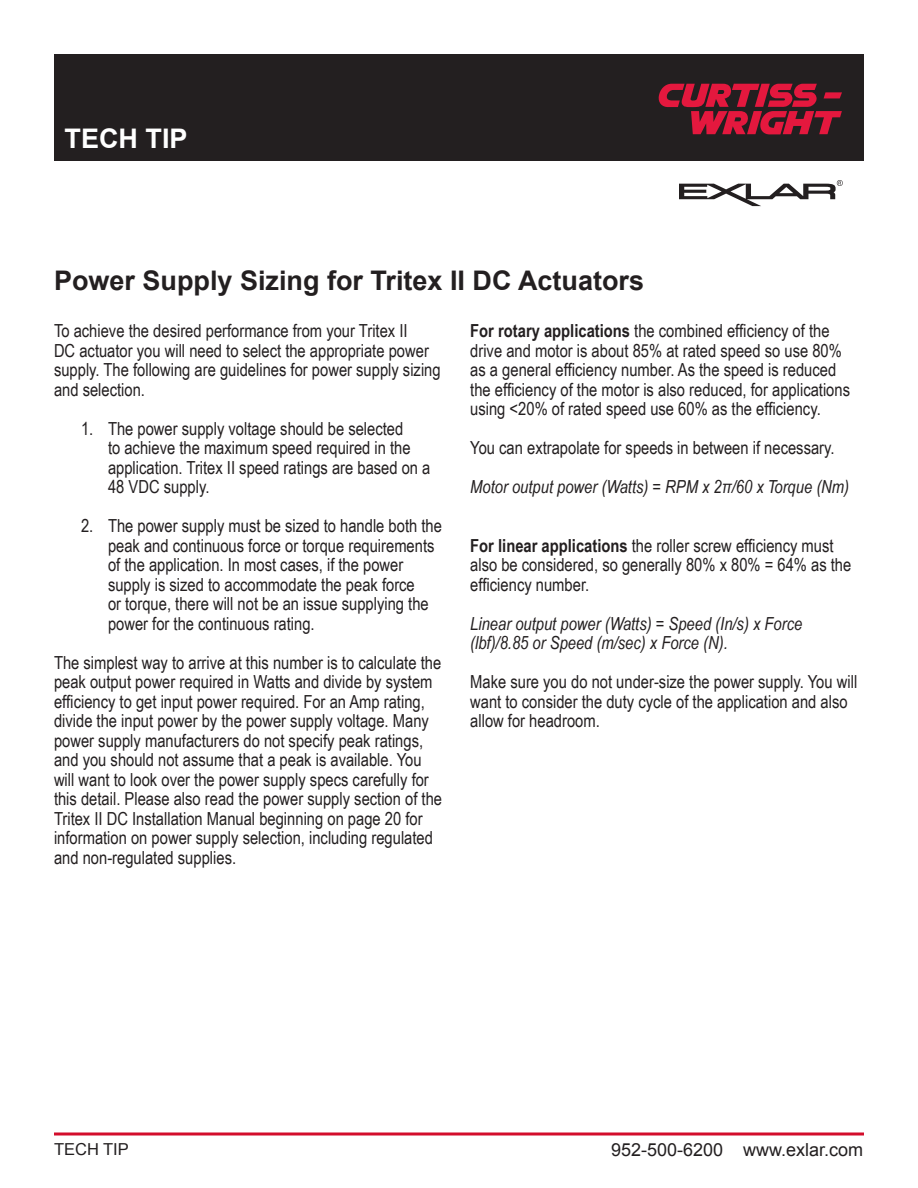
<style>
.page{position:relative;width:918px;height:1188px;background:#fff}
.page>*{position:absolute;margin:0;border:0;box-sizing:border-box;transform-origin:0 0}
.t1{font:700 27px "Arial";color:#231f20}
.t2{font:700 27px "Arial";color:#fff}
.t3{font:18px/19.5px "Arial Narrow";color:#231f20}
.t4{font:italic 18px/19.5px "Arial Narrow";color:#231f20}
.t5{font:18px "Arial";color:#231f20}
.t6{font:16.5px "Arial";color:#231f20}
.s1{font-weight:700}
</style>
<div class="page">
<svg style="left:54px;top:1132px;width:810px;height:4px;background:#dd495f"></svg>
<div style="left:54px;top:54px;width:810px;height:106px;background:#231f20"></div>
<svg style="left:679px;top:180px;width:164px;height:26px"></svg>
<svg style="left:658px;top:84px;width:184px;height:51px"></svg>
<h1 class="t2" style="left:65px;top:120px;width:125px">TECH TIP</h1>
<p class="t1" style="left:54px;top:262px;width:592px">Power Supply Sizing for Tritex II DC Actuators</p>
<p class="t3" style="left:54px;top:320px;width:388px">To achieve the desired performance from your Tritex II<br>DC actuator you will need to select the appropriate power supply. The following are guidelines for power supply sizing and selection.</p>
<p class="t3" style="left:108px;top:418px;width:324px;text-indent:-27px">1. The power supply voltage should be selected<br>to achieve the maximum speed required in the application. Tritex II speed ratings are based on a 48 VDC supply.</p>
<p class="t3" style="left:108px;top:515px;width:335px;text-indent:-27px">2. The power supply must be sized to handle both the peak and continuous force or torque requirements of the application. In most cases, if the power supply is sized to accommodate the peak force<br>or torque, there will not be an issue supplying the power for the continuous rating.</p>
<p class="t3" style="left:54px;top:652px;width:390px">The simplest way to arrive at this number is to calculate the peak output power required in Watts and divide by system efficiency to get input power required. For an Amp rating, divide the input power by the power supply voltage. Many power supply manufacturers do not specify peak ratings, and you should not assume that a peak is available. You will want to look over the power supply specs carefully for this detail. Please also read the power supply section of the Tritex II DC Installation Manual beginning on page 20 for information on power supply selection, including regulated and non-regulated supplies.</p>
<p class="t3" style="left:470px;top:320px;width:381px"><span class="s1">For rotary applications</span> the combined efficiency of the drive and motor is about 85% at rated speed so use 80% as a general efficiency number. As the speed is reduced the efficiency of the motor is also reduced, for applications using &lt;20% of rated speed use 60% as the efficiency.</p>
<p class="t3" style="left:470px;top:437px;width:366px">You can extrapolate for speeds in between if necessary.</p>
<p class="t4" style="left:470px;top:477px;width:380px">Motor output power (Watts) = RPM x 2π/60 x Torque (Nm)</p>
<p class="t3" style="left:470px;top:535px;width:383px"><span class="s1">For linear applications</span> the roller screw efficiency must also be considered, so generally 80% x 80% = 64% as the efficiency number.</p>
<p class="t4" style="left:470px;top:613px;width:334px">Linear output power (Watts) = Speed (In/s) x Force (lbf)/8.85 or Speed (m/sec) x Force (N).</p>
<p class="t3" style="left:470px;top:671px;width:389px">Make sure you do not under-size the power supply. You will want to consider the duty cycle of the application and also allow for headroom.</p>
<p class="t6" style="left:54px;top:1138px;width:76px">TECH TIP</p>
<p class="t5" style="left:611px;top:1138px;width:254px">952-500-6200 www.exlar.com</p>
</div>
